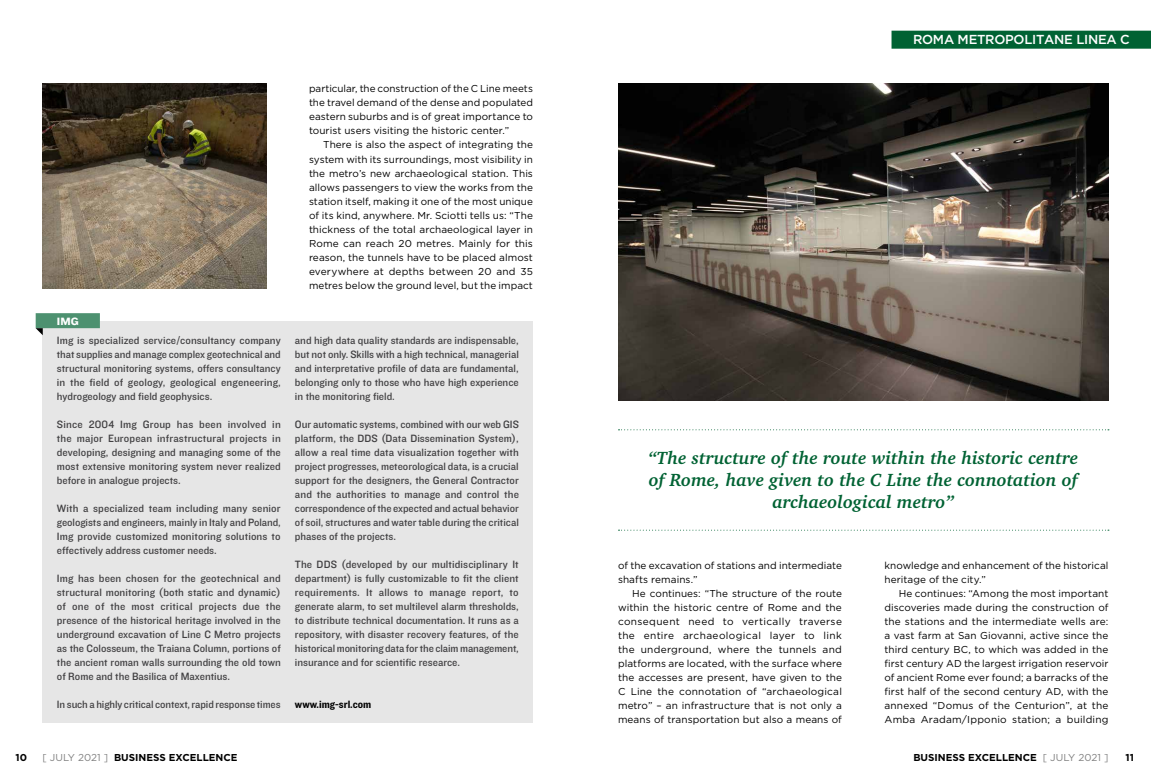
<style>
.page{position:relative;width:1151px;height:783px;background:#fff}
.page>*{position:absolute;margin:0;border:0;box-sizing:border-box;transform-origin:0 0}
.t1{font:italic 700 18px/22px "Charter IT Cby BT";color:#006233;text-align:center}
.t2{font:500 13px "Gotham";letter-spacing:-.02em;color:#fff}
.t3{font:11px/14px "Knockout HTF31 Junior Middlewt";color:#414042;text-align:justify}
.t4{font:11px "Knockout HTF51 Middleweight";color:#000}
.t5{font:11px "Knockout HTF52 Cruiserweight";color:#fff}
.t6{font:10px/14px "Gotham";letter-spacing:.005em;color:#000;text-align:justify}
.t7{font:700 10px "Gotham";color:#000}
.s1{font-weight:400;color:#808080}
</style>
<div class="page">
<img style="left:618px;top:84px;width:490px;height:316px">
<div style="left:891px;top:31px;width:260px;height:18px;background:#006233"></div>
<div style="left:43px;top:321px;width:490px;height:401px;background:#e6e6e6"></div>
<div style="left:36px;top:313px;width:64px;height:15px;background:#4d9170"></div>
<svg style="left:36px;top:328px;width:7px;height:7px"></svg>
<img style="left:43px;top:84px;width:223px;height:204px">
<svg style="left:618px;top:429px;width:491px;height:1px"></svg>
<svg style="left:618px;top:529px;width:491px;height:1px"></svg>
<p class="t5" style="left:57px;top:315px;width:23px">IMG</p>
<p class="t3" style="left:57px;top:333px;width:225px">Img is specialized service/consultancy company that supplies and manage complex geotechnical and structural monitoring systems, offers consultancy in the field of geology, geological engeneering, hydrogeology and field geophysics.</p>
<p class="t3" style="left:57px;top:417px;width:225px">Since 2004 Img Group has been involved in the major European infrastructural projects in developing, designing and managing some of the most extensive monitoring system never realized before in analogue projects.</p>
<p class="t3" style="left:57px;top:501px;width:225px">With a specialized team including many senior geologists and engineers, mainly in Italy and Poland, Img provide customized monitoring solutions to effectively address customer needs.</p>
<p class="t3" style="left:57px;top:571px;width:225px">Img has been chosen for the geotechnical and structural monitoring (both static and dynamic) of one of the most critical projects due the presence of the historical heritage involved in the underground excavation of Line C Metro projects as the Colosseum, the Traiana Column, portions of the ancient roman walls surrounding the old town of Rome and the Basilica of Maxentius.</p>
<p class="t3" style="left:57px;top:697px;width:225px">In such a highly critical context, rapid response times</p>
<p class="t6" style="left:309px;top:82px;width:225px">particular, the construction of the C Line meets the travel demand of the dense and populated eastern suburbs and is of great importance to tourist users visiting the historic center.”</p>
<p class="t6" style="left:309px;top:138px;width:225px;text-indent:14px">There is also the aspect of integrating the system with its surroundings, most visibility in the metro’s new archaeological station. This allows passengers to view the works from the station itself, making it one of the most unique of its kind, anywhere. Mr. Sciotti tells us: “The thickness of the total archaeological layer in Rome can reach 20 metres. Mainly for this reason, the tunnels have to be placed almost everywhere at depths between 20 and 35 metres below the ground level, but the impact</p>
<p class="t3" style="left:295px;top:333px;width:225px">and high data quality standards are indispensable, but not only. Skills with a high technical, managerial and interpretative profile of data are fundamental, belonging only to those who have high experience in the monitoring field.</p>
<p class="t3" style="left:295px;top:417px;width:225px">Our automatic systems, combined with our web GIS platform, the DDS (Data Dissemination System), allow a real time data visualization together with project progresses, meteorological data, is a crucial support for the designers, the General Contractor and the authorities to manage and control the correspondence of the expected and actual behavior of soil, structures and water table during the critical phases of the projects.</p>
<p class="t3" style="left:295px;top:557px;width:225px">The DDS (developed by our multidisciplinary It department) is fully customizable to fit the client requirements. It allows to manage report, to generate alarm, to set multilevel alarm thresholds, to distribute technical documentation. It runs as a repository, with disaster recovery features, of the historical monitoring data for the claim management, insurance and for scientific researce.</p>
<p class="t4" style="left:295px;top:698px;width:78px">www.img-srl.com</p>
<p class="t2" style="left:913px;top:31px;width:218px">ROMA METROPOLITANE LINEA C</p>
<h1 class="t1" style="left:648px;top:446px;width:431px">“The structure of the route within the historic centre of Rome, have given to the C Line the connotation of archaeological metro”</h1>
<p class="t6" style="left:618px;top:558px;width:225px">of the excavation of stations and intermediate shafts remains.”</p>
<p class="t6" style="left:618px;top:586px;width:225px;text-indent:14px">He continues: “The structure of the route within the historic centre of Rome and the consequent need to vertically traverse the entire archaeological layer to link the underground, where the tunnels and platforms are located, with the surface where the accesses are present, have given to the C Line the connotation of “archaeological metro” – an infrastructure that is not only a means of transportation but also a means of</p>
<p class="t6" style="left:884px;top:558px;width:225px">knowledge and enhancement of the historical heritage of the city.”</p>
<p class="t6" style="left:884px;top:586px;width:225px;text-indent:14px">He continues: “Among the most important discoveries made during the construction of the stations and the intermediate wells are: a vast farm at San Giovanni, active since the third century BC, to which was added in the first century AD the largest irrigation reservoir of ancient Rome ever found; a barracks of the first half of the second century AD, with the annexed “Domus of the Centurion”, at the Amba Aradam/Ipponio station; a building</p>
<p class="t7" style="left:15px;top:750px;width:13px">10</p>
<p class="t7" style="left:43px;top:750px;width:197px"><span class="s1">[ JULY 2021 ]</span> BUSINESS EXCELLENCE</p>
<p class="t7" style="left:913px;top:750px;width:197px">BUSINESS EXCELLENCE <span class="s1">[ JULY 2021 ]</span></p>
<p class="t7" style="left:1125px;top:750px;width:10px">11</p>
</div>
